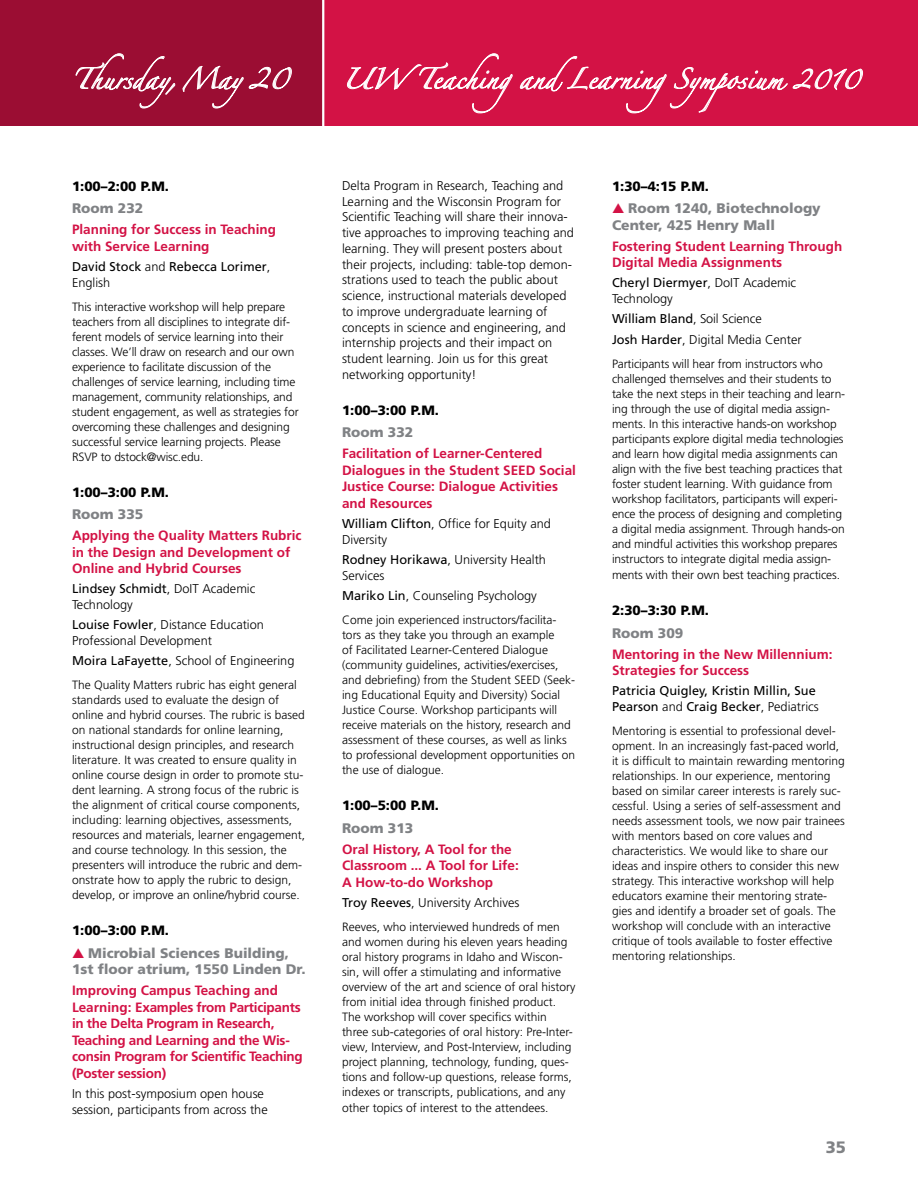
<style>
.page{position:relative;width:918px;height:1188px;background:#fff}
.page>*{position:absolute;margin:0;border:0;box-sizing:border-box;transform-origin:0 0}
.t1{font:18.75px "Zapfino";color:#fff}
.t2{font:900 16.5px "Frutiger";color:#808285}
.Room_2{font:900 13.8px/16.5px "Frutiger";color:#808285}
.talk_2{font:700 13.5px/16.5px "Frutiger";color:#d31245}
.talk_2-2{font:700 13.5px/16.5px "Frutiger";letter-spacing:-.02em;color:#d31245}
.Time_2{font:900 13.5px "Frutiger";color:#000}
.T1{font:300 12.75px/15.8px "Frutiger";color:#000}
.T1-2{font:12.75px/15.8px "Frutiger";color:#000}
.T1_space{font:300 12px/15px "Frutiger";color:#000}
.s1{font-size:17.25px}
.s2{font-weight:300}
.s3{font-weight:400}
.s4{color:#d31245}
</style>
<div class="page">
<div style="left:0;top:0;width:918px;height:125px;background:#d31245"></div>
<div style="left:0;top:0;width:323px;height:125px;background:#9b0d33"></div>
<hr style="left:322px;top:0;width:2px;height:163px;background:#fff">
<svg style="left:75px;top:53px;width:101px;height:56px"></svg>
<svg style="left:182px;top:66px;width:110px;height:43px"></svg>
<svg style="left:347px;top:53px;width:166px;height:61px"></svg>
<svg style="left:520px;top:56px;width:343px;height:58px"></svg>
<h1 class="t1" style="left:72px;top:71px;width:219px">Thursday, May20</h1>
<h1 class="t1" style="left:342px;top:71px;width:520px">UW TeachingandLearningSymposium <span class="s1">2010</span></h1>
<p class="Time_2" style="left:72px;top:178px;width:98px">1:00–2:00 P.M.</p>
<p class="Room_2" style="left:72px;top:200px;width:73px">Room 232</p>
<p class="talk_2" style="left:72px;top:221px;width:206px">Planning for Success in Teaching with Service Learning</p>
<p class="T1-2" style="left:72px;top:258px;width:200px">David Stock <span class="s2">and</span> Rebecca Lorimer<span class="s2">,<br>English</span></p>
<p class="T1_space" style="left:72px;top:299px;width:228px">This interactive workshop will help prepare teachers from all disciplines to integrate dif&shy;ferent models of service learning into their classes. We’ll draw on research and our own experience to facilitate discussion of the challenges of service learning, including time management, community relationships, and student engagement, as well as strategies for overcoming these challenges and designing successful service learning projects. Please RSVP to dstock@wisc.edu.</p>
<p class="Time_2" style="left:72px;top:484px;width:98px">1:00–3:00 P.M.</p>
<p class="Room_2" style="left:72px;top:506px;width:73px">Room 335</p>
<p class="talk_2" style="left:72px;top:527px;width:231px">Applying the Quality Matters Rubric in the Design and Development of<br>Online and Hybrid Courses</p>
<p class="T1" style="left:72px;top:581px;width:185px"><span class="s3">Lindsey Schmidt</span>, DoIT Academic<br>Technology</p>
<p class="T1" style="left:72px;top:617px;width:193px"><span class="s3">Louise Fowler</span>, Distance Education<br>Professional Development</p>
<p class="T1" style="left:72px;top:653px;width:224px"><span class="s3">Moira LaFayette</span>, School of Engineering</p>
<p class="T1_space" style="left:72px;top:678px;width:235px">The Quality Matters rubric has eight general standards used to evaluate the design of online and hybrid courses. The rubric is based on national standards for online learning, instructional design principles, and research literature. It was created to ensure quality in online course design in order to promote stu&shy;dent learning. A strong focus of the rubric is the alignment of critical course components, including: learning objectives, assessments, resources and materials, learner engagement, and course technology. In this session, the presenters will introduce the rubric and dem&shy;onstrate how to apply the rubric to design, develop, or improve an online/hybrid course.</p>
<p class="Time_2" style="left:72px;top:922px;width:98px">1:00–3:00 P.M.</p>
<p class="Room_2" style="left:72px;top:944px;width:235px"><span class="s4">▲</span> Microbial Sciences Building,<br>1st floor atrium, 1550 Linden Dr.</p>
<p class="talk_2-2" style="left:72px;top:982px;width:232px">Improving Campus Teaching and<br>Learning: Examples from Participants in the Delta Program in Research,<br>Teaching and Learning and the Wis&shy;consin Program for Scientific Teaching (Poster session)</p>
<p class="T1" style="left:72px;top:1086px;width:197px">In this post-symposium open house session, participants from across the</p>
<p class="T1" style="left:342px;top:178px;width:233px">Delta Program in Research, Teaching and Learning and the Wisconsin Program for Scientific Teaching will share their innova&shy;tive approaches to improving teaching and learning. They will present posters about their projects, including: table-top demon&shy;strations used to teach the public about science, instructional materials developed to improve undergraduate learning of concepts in science and engineering, and internship projects and their impact on student learning. Join us for this great networking opportunity!</p>
<p class="Time_2" style="left:342px;top:402px;width:98px">1:00–3:00 P.M.</p>
<p class="Room_2" style="left:342px;top:424px;width:73px">Room 332</p>
<p class="talk_2" style="left:342px;top:445px;width:235px">Facilitation of Learner-Centered<br>Dialogues in the Student SEED Social<br>Justice Course: Dialogue Activities and Resources</p>
<p class="T1" style="left:342px;top:516px;width:210px"><span class="s3">William Clifton</span>, Office for Equity and<br>Diversity</p>
<p class="T1" style="left:342px;top:552px;width:206px"><span class="s3">Rodney Horikawa</span>, University Health<br>Services</p>
<p class="T1" style="left:342px;top:588px;width:196px"><span class="s3">Mariko Lin</span>, Counseling Psychology</p>
<p class="T1_space" style="left:342px;top:613px;width:235px">Come join experienced instructors/facilita&shy;tors as they take you through an example<br>of Facilitated Learner-Centered Dialogue (community guidelines, activities/exercises, and debriefing) from the Student SEED (Seek&shy;ing Educational Equity and Diversity) Social Justice Course. Workshop participants will receive materials on the history, research and assessment of these courses, as well as links to professional development opportunities on the use of dialogue.</p>
<p class="Time_2" style="left:342px;top:797px;width:98px">1:00–5:00 P.M.</p>
<p class="Room_2" style="left:342px;top:819px;width:73px">Room 313</p>
<p class="talk_2" style="left:342px;top:841px;width:178px">Oral History, A Tool for the<br>Classroom ... A Tool for Life:<br>A How-to-do Workshop</p>
<p class="T1" style="left:342px;top:895px;width:179px"><span class="s3">Troy Reeves</span>, University Archives</p>
<p class="T1_space" style="left:342px;top:919px;width:235px">Reeves, who interviewed hundreds of men and women during his eleven years heading oral history programs in Idaho and Wiscon&shy;sin, will offer a stimulating and informative overview of the art and science of oral history from initial idea through finished product.<br>The workshop will cover specifics within three sub-categories of oral history: Pre-Inter&shy;view, Interview, and Post-Interview, including project planning, technology, funding, ques&shy;tions and follow-up questions, release forms, indexes or transcripts, publications, and any</p>
<p class="T1_space" style="left:342px;top:1101px;width:208px">other topics of interest to the attendees.</p>
<p class="Time_2" style="left:612px;top:178px;width:98px">1:30–4:15 P.M.</p>
<p class="Room_2" style="left:612px;top:200px;width:210px"><span class="s4">▲</span> Room 1240, Biotechnology<br>Center, 425 Henry Mall</p>
<p class="talk_2" style="left:612px;top:237px;width:232px">Fostering Student Learning Through<br>Digital Media Assignments</p>
<p class="T1" style="left:612px;top:275px;width:186px"><span class="s3">Cheryl Diermyer</span>, DoIT Academic<br>Technology</p>
<p class="T1-2" style="left:612px;top:311px;width:151px">William Bland<span class="s2">, Soil Science</span></p>
<p class="T1" style="left:612px;top:331px;width:191px"><span class="s3">Josh Harder</span>, Digital Media Center</p>
<p class="T1_space" style="left:612px;top:356px;width:235px">Participants will hear from instructors who challenged themselves and their students to take the next steps in their teaching and learn&shy;ing through the use of digital media assign&shy;ments. In this interactive hands-on workshop participants explore digital media technologies and learn how digital media assignments can align with the five best teaching practices that foster student learning. With guidance from workshop facilitators, participants will experi&shy;ence the process of designing and completing a digital media assignment. Through hands-on and mindful activities this workshop prepares instructors to integrate digital media assign-</p>
<p class="T1_space" style="left:612px;top:567px;width:230px">ments with their own best teaching practices.</p>
<p class="Time_2" style="left:612px;top:602px;width:98px">2:30–3:30 P.M.</p>
<p class="Room_2" style="left:612px;top:624px;width:73px">Room 309</p>
<p class="talk_2" style="left:612px;top:645px;width:222px">Mentoring in the New Millennium:<br>Strategies for Success</p>
<p class="T1-2" style="left:612px;top:683px;width:208px">Patricia Quigley, Kristin Millin, Sue<br>Pearson <span class="s2">and</span> Craig Becker<span class="s2">, Pediatrics</span></p>
<p class="T1_space" style="left:612px;top:723px;width:234px">Mentoring is essential to professional devel&shy;opment. In an increasingly fast-paced world, it is difficult to maintain rewarding mentoring relationships. In our experience, mentoring based on similar career interests is rarely suc&shy;cessful. Using a series of self-assessment and needs assessment tools, we now pair trainees with mentors based on core values and characteristics. We would like to share our ideas and inspire others to consider this new strategy. This interactive workshop will help educators examine their mentoring strate&shy;gies and identify a broader set of goals. The workshop will conclude with an interactive critique of tools available to foster effective mentoring relationships.</p>
<h2 class="t2" style="left:826px;top:1137px;width:22px">35</h2>
</div>
